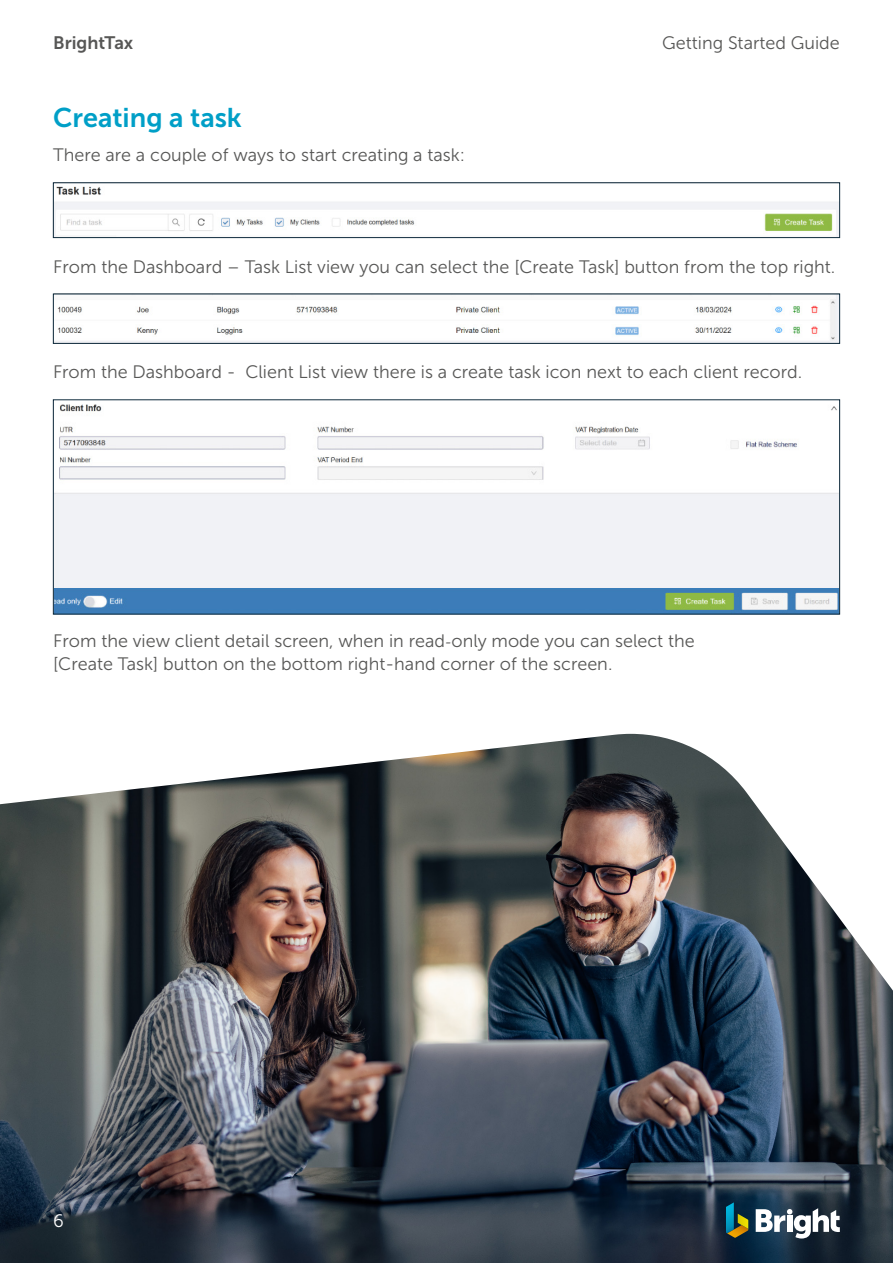
<style>
.page{position:relative;width:893px;height:1263px;background:#fff}
.page>*{position:absolute;margin:0;border:0;box-sizing:border-box;transform-origin:0 0}
.t1{font:27px "Museo Sans 700";color:#009fc7}
.t2{font:18px/22.5px "Museo Sans 300";color:#575756}
.t3{font:18px "Museo Sans 700";color:#575756}
.t4{font:18px "Museo Sans 300";color:#fff}
.s1{font-family:"Minion Pro"}
</style>
<div class="page">
<img style="left:0;top:734px;width:893px;height:529px">
<svg style="left:756px;top:1208px;width:84px;height:30px"></svg>
<svg style="left:726px;top:1202px;width:22px;height:36px"></svg>
<img style="left:55px;top:186px;width:783px;height:50px">
<div style="left:53px;top:183px;width:787px;height:55px;border:1px solid #0f2b3d"></div>
<img style="left:55px;top:296px;width:783px;height:46px">
<div style="left:53px;top:294px;width:787px;height:50px;border:1px solid #0f2b3d"></div>
<img style="left:55px;top:404px;width:783px;height:208px">
<p class="t3" style="left:53px;top:33px;width:82px">BrightTax</p>
<p class="t2" style="left:662px;top:32px;width:179px">Getting Started Guide</p>
<h1 class="t1" style="left:53px;top:102px;width:190px">Creating a task</h1>
<p class="t2" style="left:53px;top:144px;width:414px">There are a couple of ways to start creating a task:</p>
<p class="t2" style="left:53px;top:255px;width:784px">From the Dashboard – Task List view you can select the [Create Task] button from the top right.</p>
<p class="t2" style="left:53px;top:361px;width:751px">From the Dashboard - Client List view there is a create task icon next to each client record.</p>
<p class="t2" style="left:53px;top:630px;width:643px">From the view client detail screen, when in read<span class="s1">-</span>only mode you can select the [Create Task] button on the bottom right-hand corner of the screen.</p>
<p class="t4" style="left:53px;top:1211px;width:12px">6</p>
</div>
